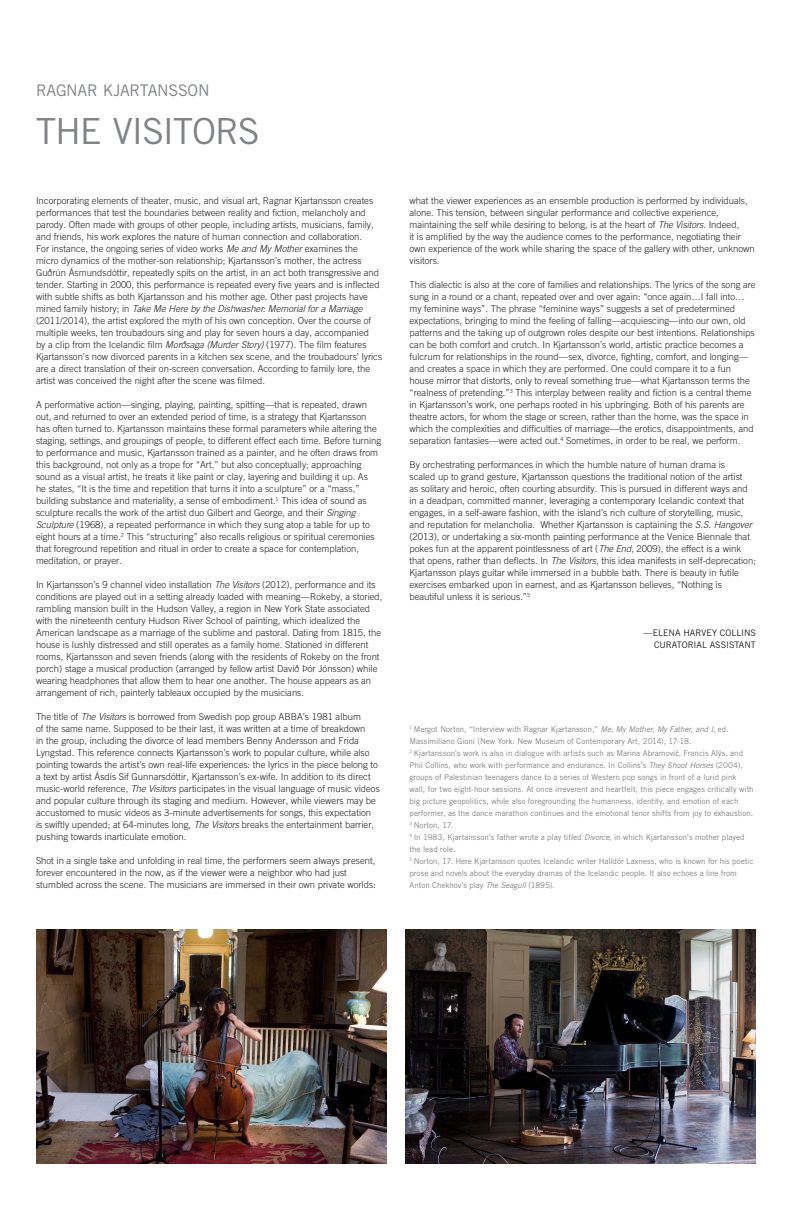
<style>
.page{position:relative;width:792px;height:1224px;background:#fff}
.page>*{position:absolute;margin:0;border:0;box-sizing:border-box;transform-origin:0 0}
.t1{font:36px "Trade Gothic LT Std";letter-spacing:-.035em;color:#808285}
.t2{font:16px "Trade Gothic LT Std";letter-spacing:-.015em;color:#808285}
.body_copy{font:300 9.5px/12px "Trade Gothic LT Std";color:#231f20}
.body_copy-2{font:9px "Trade Gothic";letter-spacing:-.005em;color:#231f20}
.t3{font:8px/12px "Trade Gothic LT Std";color:#808285}
.s1{font-style:italic}
.s2{font-family:"Arial Narrow";font-size:8.2px}
</style>
<div class="page">
<img style="left:405px;top:930px;width:351px;height:233px">
<img style="left:36px;top:930px;width:351px;height:233px">
<p class="t2" style="left:36px;top:81px;width:175px">RAGNAR KJARTANSSON</p>
<p class="t1" style="left:36px;top:109px;width:225px">THE VISITORS</p>
<p class="body_copy" style="left:36px;top:194px;width:348px">Incorporating elements of theater, music, and visual art, Ragnar Kjartansson creates performances that test the boundaries between reality and fiction, melancholy and parody. Often made with groups of other people, including artists, musicians, family, and friends, his work explores the nature of human connection and collaboration.<br>For instance, the ongoing series of video works <span class="s1">Me and My Mother</span> examines the micro dynamics of the mother-son relationship; Kjartansson’s mother, the actress Guðrún Ásmundsdóttir, repeatedly spits on the artist, in an act both transgressive and tender. Starting in 2000, this performance is repeated every five years and is inflected with subtle shifts as both Kjartansson and his mother age. Other past projects have mined family history; in <span class="s1">Take Me Here by the Dishwasher: Memorial for a Marriage </span>(2011/2014), the artist explored the myth of his own conception. Over the course of multiple weeks, ten troubadours sing and play for seven hours a day, accompanied<br>by a clip from the Icelandic film <span class="s1">Morðsaga (Murder Story)</span> (1977). The film features Kjartansson’s now divorced parents in a kitchen sex scene, and the troubadours’ lyrics are a direct translation of their on-screen conversation. According to family lore, the artist was conceived the night after the scene was filmed.</p>
<p class="body_copy" style="left:36px;top:398px;width:347px">A performative action—singing, playing, painting, spitting—that is repeated, drawn out, and returned to over an extended period of time, is a strategy that Kjartansson has often turned to. Kjartansson maintains these formal parameters while altering the staging, settings, and groupings of people, to different effect each time. Before turning to performance and music, Kjartansson trained as a painter, and he often draws from this background, not only as a trope for “Art,” but also conceptually; approaching sound as a visual artist, he treats it like paint or clay, layering and building it up. As<br>he states, “It is the time and repetition that turns it into a sculpture” or a “mass,” building substance and materiality, a sense of embodiment.<sup>1</sup> This idea of sound as sculpture recalls the work of the artist duo Gilbert and George, and their <span class="s1">Singing Sculpture</span> (1968), a repeated performance in which they sung atop a table for up to eight hours at a time.<sup>2</sup> This “structuring” also recalls religious or spiritual ceremonies that foreground repetition and ritual in order to create a space for contemplation, meditation, or prayer.</p>
<p class="body_copy" style="left:36px;top:578px;width:348px">In Kjartansson’s 9 channel video installation <span class="s1">The Visitors</span> (2012), performance and its conditions are played out in a setting already loaded with meaning—Rokeby, a storied, rambling mansion built in the Hudson Valley, a region in New York State associated with the nineteenth century Hudson River School of painting, which idealized the American landscape as a marriage of the sublime and pastoral. Dating from 1815, the house is lushly distressed and still operates as a family home. Stationed in different rooms, Kjartansson and seven friends (along with the residents of Rokeby on the front porch) stage a musical production (arranged by fellow artist Davíð Þór Jónsson) while wearing headphones that allow them to hear one another. The house appears as an arrangement of rich, painterly tableaux occupied by the musicians.</p>
<p class="body_copy" style="left:36px;top:710px;width:345px">The title of <span class="s1">The Visitors</span> is borrowed from Swedish pop group ABBA’s 1981 album<br>of the same name. Supposed to be their last, it was written at a time of breakdown<br>in the group, including the divorce of lead members Benny Andersson and Frida Lyngstad. This reference connects Kjartansson’s work to popular culture, while also pointing towards the artist’s own real-life experiences: the lyrics in the piece belong to a text by artist Ásdís Sif Gunnarsdóttir, Kjartansson’s ex-wife. In addition to its direct music-world reference, <span class="s1">The Visitors</span> participates in the visual language of music videos and popular culture through its staging and medium. However, while viewers may be accustomed to music videos as 3-minute advertisements for songs, this expectation<br>is swiftly upended; at 64-minutes long, <span class="s1">The Visitors</span> breaks the entertainment barrier, pushing towards inarticulate emotion.</p>
<p class="body_copy" style="left:36px;top:854px;width:341px">Shot in a single take and unfolding in real time, the performers seem always present, forever encountered in the now, as if the viewer were a neighbor who had just stumbled across the scene. The musicians are immersed in their own private worlds:</p>
<p class="body_copy" style="left:410px;top:194px;width:347px">what the viewer experiences as an ensemble production is performed by individuals, alone. This tension, between singular performance and collective experience, maintaining the self while desiring to belong, is at the heart of <span class="s1">The Visitors</span>. Indeed,<br>it is amplified by the way the audience comes to the performance, negotiating their own experience of the work while sharing the space of the gallery with other, unknown visitors.</p>
<p class="body_copy" style="left:410px;top:278px;width:348px">This dialectic is also at the core of families and relationships. The lyrics of the song are sung in a round or a chant, repeated over and over again: “once again…I fall into… my feminine ways”. The phrase “feminine ways” suggests a set of predetermined expectations, bringing to mind the feeling of falling—acquiescing—into our own, old patterns and the taking up of outgrown roles despite our best intentions. Relationships can be both comfort and crutch. In Kjartansson’s world, artistic practice becomes a fulcrum for relationships in the round—sex, divorce, fighting, comfort, and longing— and creates a space in which they are performed. One could compare it to a fun house mirror that distorts, only to reveal something true—what Kjartansson terms the “realness of pretending.”<sup>3</sup> This interplay between reality and fiction is a central theme in Kjartansson’s work, one perhaps rooted in his upbringing. Both of his parents are theatre actors, for whom the stage or screen, rather than the home, was the space in which the complexities and difficulties of marriage—the erotics, disappointments, and separation fantasies—were acted out.<sup>4</sup> Sometimes, in order to be real, we perform.</p>
<p class="body_copy" style="left:410px;top:458px;width:348px">By orchestrating performances in which the humble nature of human drama is<br>scaled up to grand gesture, Kjartansson questions the traditional notion of the artist<br>as solitary and heroic, often courting absurdity. This is pursued in different ways and in a deadpan, committed manner, leveraging a contemporary Icelandic context that engages, in a self-aware fashion, with the island’s rich culture of storytelling, music, and reputation for melancholia. Whether Kjartansson is captaining the <span class="s1">S.S. Hangover </span>(2013), or undertaking a six-month painting performance at the Venice Biennale that pokes fun at the apparent pointlessness of art (<span class="s1">The End</span>, 2009), the effect is a wink that opens, rather than deflects. In <span class="s1">The Visitors</span>, this idea manifests in self-deprecation; Kjartansson plays guitar while immersed in a bubble bath. There is beauty in futile exercises embarked upon in earnest, and as Kjartansson believes, “Nothing is beautiful unless it is serious.”<sup>5</sup></p>
<p class="body_copy-2" style="left:644px;top:627px;width:114px">—ELENA HARVEY COLLINS</p>
<p class="body_copy-2" style="left:654px;top:639px;width:103px">CURATORIAL ASSISTANT</p>
<p class="t3" style="left:410px;top:723px;width:321px"><sup>1</sup> Margot Norton, “Interview with Ragnar Kjartansson,” <span class="s1">Me, My Mother, My Father, and I</span>, ed.<br>Massimiliano Gioni (New York: New Museum of Contemporary Art, 2014), 17-18.</p>
<p class="t3" style="left:409px;top:747px;width:346px"><sup>2</sup> Kjartansson’s work is also in dialogue with artists such as Marina Abramovi<span class="s2">ć</span>, Francis Alÿs, and Phil Collins, who work with performance and endurance. In Collins’s <span class="s1">They Shoot Horses</span> (2004), groups of Palestinian teenagers dance to a series of Western pop songs in front of a lurid pink wall, for two eight-hour sessions. At once irreverent and heartfelt, this piece engages critically with big picture geopolitics, while also foregrounding the humanness, identity, and emotion of each performer, as the dance marathon continues and the emotional tenor shifts from joy to exhaustion.</p>
<p class="t3" style="left:409px;top:819px;width:45px"><sup>3</sup> Norton, 17.</p>
<p class="t3" style="left:409px;top:831px;width:337px"><sup>4</sup> In 1983, Kjartansson’s father wrote a play titled <span class="s1">Divorce</span>, in which Kjartansson’s mother played the lead role.</p>
<p class="t3" style="left:409px;top:855px;width:345px"><sup>5</sup> Norton, 17. Here Kjartansson quotes Icelandic writer Halldór Laxness, who is known for his poetic prose and novels about the everyday dramas of the Icelandic people. It also echoes a line from<br>Anton Chekhov’s play <span class="s1">The Seagull</span> (1895).</p>
</div>
